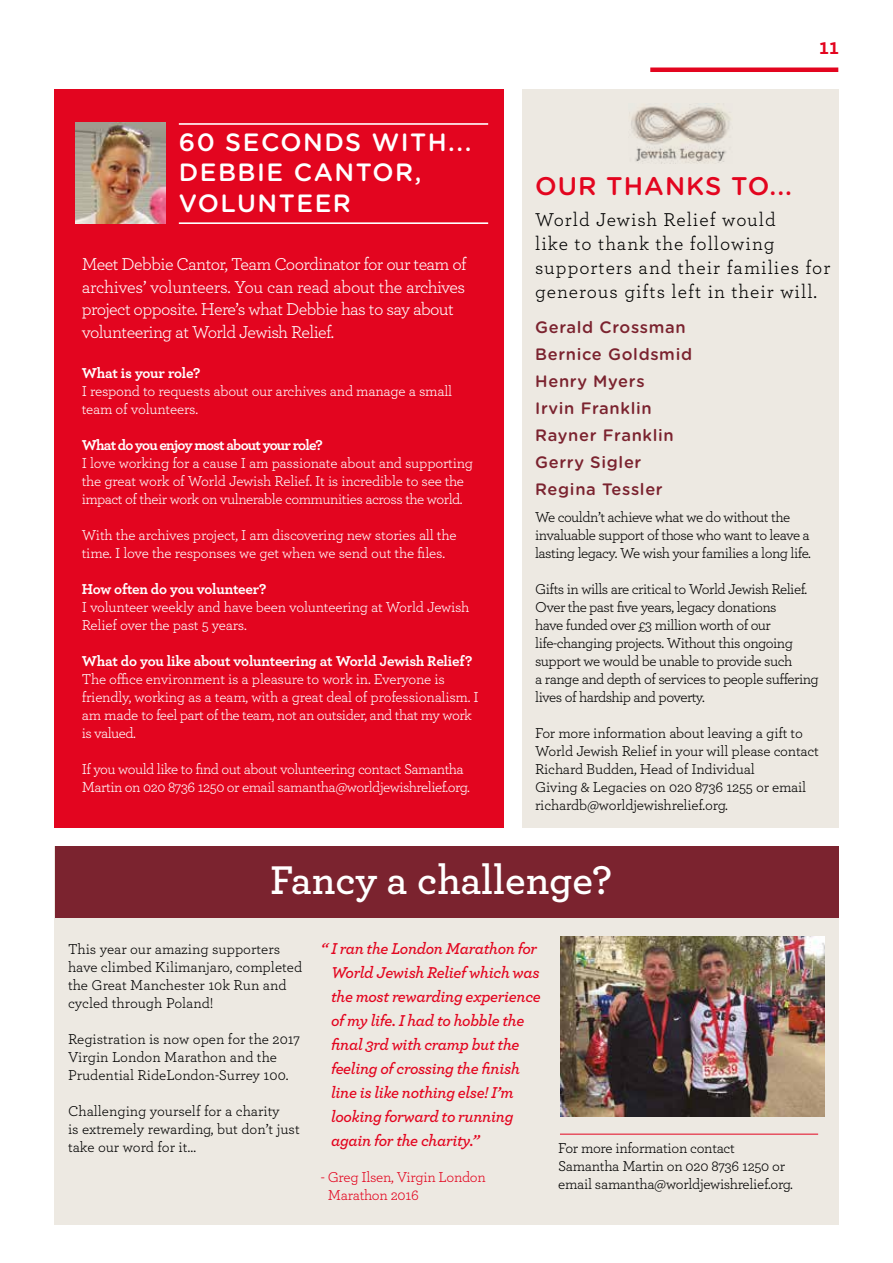
<style>
.page{position:relative;width:893px;height:1263px;background:#fff}
.page>*{position:absolute;margin:0;border:0;box-sizing:border-box;transform-origin:0 0}
.t1{font:600 42px "Archer";letter-spacing:-.005em;color:#fff}
.t2{font:500 25.5px "Gotham Rounded";letter-spacing:.04em;color:#e3051f}
.t3{font:500 25.05px/30.6px "Gotham Rounded";letter-spacing:.06em;color:#fff}
.t4{font:700 22.5px "Archer";color:#e3051f}
.t5{font:19.5px/24px "Archer";letter-spacing:.05em;color:#000}
.t6{font:18px/22.5px "Archer";letter-spacing:-.035em;color:#fff}
.t7{font:italic 600 16.5px/24px "Archer";letter-spacing:-.02em;color:#e3051f}
.t8{font:500 16.5px/27px "Gotham Rounded";letter-spacing:.04em;color:#7b232f}
.t9{font:15px/18px "Archer";letter-spacing:-.025em;color:#fff}
.t10{font:15px/18px "Archer";letter-spacing:-.02em;color:#000}
.t11{font:15px/18px "Archer";color:#000}
.t12{font:700 15px "Archer";letter-spacing:-.02em;color:#fff}
.t13{font:15px/18px "Archer";letter-spacing:-.02em;color:#e3051f}
.t14{font:700 15px "Archer";letter-spacing:-.055em;color:#fff}
</style>
<div class="page">
<hr style="left:650px;top:68px;width:188px;height:4px;background:#e3051f">
<div style="left:522px;top:89px;width:317px;height:739px;background:#ede9e2"></div>
<div style="left:54px;top:846px;width:785px;height:378px;background:#ede9e2"></div>
<div style="left:54px;top:89px;width:450px;height:739px;background:#e3051f"></div>
<img style="left:631px;top:106px;width:100px;height:57px">
<hr style="left:179px;top:123px;width:309px;height:2px;background:#fff">
<hr style="left:179px;top:222px;width:309px;height:2px;background:#fff">
<img style="left:76px;top:122px;width:90px;height:101px">
<div style="left:55px;top:847px;width:783px;height:71px;background:#7b232f"></div>
<img style="left:560px;top:936px;width:265px;height:180px">
<hr style="left:560px;top:1134px;width:258px;height:1px;background:#e3051f">
<h3 class="t3" style="left:179px;top:125px;width:294px">60 SECONDS WITH...<br>DEBBIE CANTOR,<br>VOLUNTEER</h3>
<p class="t6" style="left:82px;top:252px;width:386px">Meet Debbie Cantor, Team Coordinator for our team of archives’ volunteers. You can read about the archives project opposite. Here’s what Debbie has to say about volunteering at World Jewish Relief.</p>
<p class="t12" style="left:82px;top:361px;width:120px">What is your role?</p>
<p class="t9" style="left:82px;top:381px;width:372px">I respond to requests about our archives and manage a small team of volunteers.</p>
<p class="t14" style="left:82px;top:433px;width:243px">What do you enjoy most about your role?</p>
<p class="t9" style="left:82px;top:453px;width:393px">I love working for a cause I am passionate about and supporting the great work of World Jewish Relief. It is incredible to see the impact of their work on vulnerable communities across the world.</p>
<p class="t9" style="left:82px;top:525px;width:376px">With the archives project, I am discovering new stories all the time. I love the responses we get when we send out the files.</p>
<p class="t12" style="left:82px;top:577px;width:186px">How often do you volunteer?</p>
<p class="t9" style="left:82px;top:597px;width:389px">I volunteer weekly and have been volunteering at World Jewish<br>Relief over the past 5 years.</p>
<p class="t12" style="left:82px;top:649px;width:392px">What do you like about volunteering at World Jewish Relief?</p>
<p class="t9" style="left:82px;top:669px;width:399px">The office environment is a pleasure to work in. Everyone is friendly, working as a team, with a great deal of professionalism. I am made to feel part of the team, not an outsider, and that my work is valued.</p>
<p class="t9" style="left:82px;top:759px;width:389px">If you would like to find out about volunteering contact Samantha<br>Martin on 020 8736 1250 or email samantha@worldjewishrelief.org.</p>
<h3 class="t4" style="left:819px;top:29px;width:21px">11</h3>
<h2 class="t2" style="left:535px;top:167px;width:258px">OUR THANKS TO...</h2>
<h3 class="t5" style="left:535px;top:206px;width:297px">World Jewish Relief would<br>like to thank the following supporters and their families for generous gifts left in their will.</h3>
<p class="t8" style="left:535px;top:313px;width:158px">Gerald Crossman<br>Bernice Goldsmid<br>Henry Myers<br>Irvin Franklin<br>Rayner Franklin<br>Gerry Sigler<br>Regina Tessler</p>
<p class="t10" style="left:535px;top:507px;width:277px">We couldn’t achieve what we do without the invaluable support of those who want to leave a lasting legacy. We wish your families a long life.</p>
<p class="t10" style="left:535px;top:579px;width:285px">Gifts in wills are critical to World Jewish Relief.<br>Over the past five years, legacy donations<br>have funded over £3 million worth of our life-changing projects. Without this ongoing support we would be unable to provide such<br>a range and depth of services to people suffering lives of hardship and poverty.</p>
<p class="t10" style="left:535px;top:723px;width:285px">For more information about leaving a gift to World Jewish Relief in your will please contact Richard Budden, Head of Individual<br>Giving &amp; Legacies on 020 8736 1255 or email richardb@worldjewishrelief.org.</p>
<h1 class="t1" style="left:270px;top:849px;width:344px">Fancy a challenge?</h1>
<p class="t7" style="left:331px;top:935px;width:211px;text-indent:-10px">“ I ran the London Marathon for<br>World Jewish Relief which was the most rewarding experience of my life. I had to hobble the final 3rd with cramp but the feeling of crossing the finish line is like nothing else! I’m looking forward to running again for the charity.”</p>
<p class="t13" style="left:328px;top:1167px;width:159px;text-indent:-7px">- Greg Ilsen, Virgin London<br>Marathon 2016</p>
<p class="t11" style="left:68px;top:939px;width:236px">This year our amazing supporters have climbed Kilimanjaro, completed the Great Manchester 10k Run and cycled through Poland!</p>
<p class="t11" style="left:68px;top:1029px;width:234px">Registration is now open for the 2017<br>Virgin London Marathon and the<br>Prudential RideLondon-Surrey 100.</p>
<p class="t11" style="left:68px;top:1101px;width:233px">Challenging yourself for a charity<br>is extremely rewarding, but don’t just take our word for it…</p>
<p class="t10" style="left:558px;top:1138px;width:236px">For more information contact<br>Samantha Martin on 020 8736 1250 or email samantha@worldjewishrelief.org.</p>
</div>
